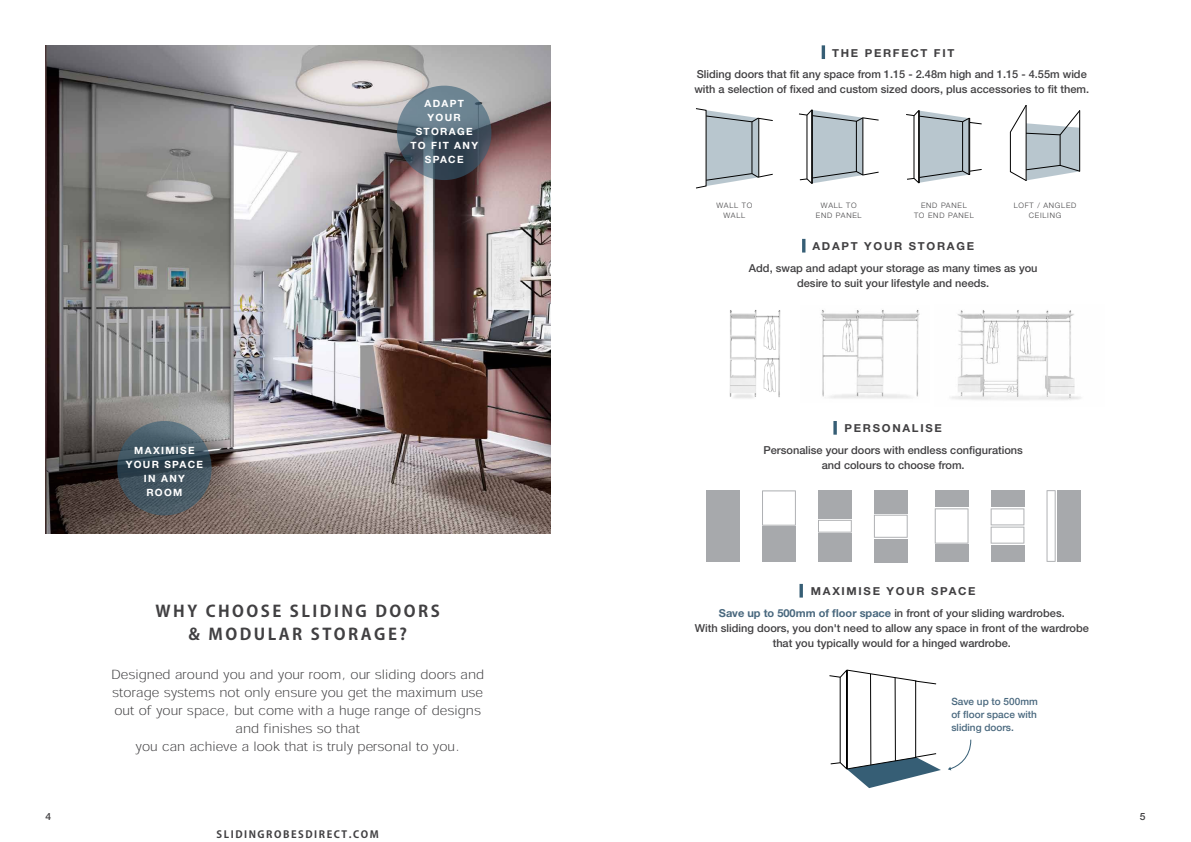
<style>
.page{position:relative;width:1191px;height:842px;background:#fff}
.page>*{position:absolute;margin:0;border:0;box-sizing:border-box;transform-origin:0 0}
.t1{font:700 16px/23px "Adobe Gothic Std";letter-spacing:.15em;color:#414042;text-align:center}
.t2{font:300 13px/18px "Adobe Gothic Std";color:#414042;text-align:center}
.t3{font:500 11px/15px "Helvetica Neue LT Std";color:#414042;text-align:center}
.t4{font:700 11px "Helvetica Neue LT Std";letter-spacing:.15em;color:#414042}
.t5{font:700 10px/14px "Helvetica Neue LT Std";letter-spacing:.13em;color:#fff;text-align:center}
.t6{font:500 10px/13px "Helvetica Neue";color:#49687e;text-align:justify}
.t7{font:700 10px "Adobe Gothic Std";letter-spacing:.15em;color:#414042}
.t8{font:500 10px "Helvetica Neue LT Std";color:#414042}
.t9{font:300 7.5px/10px "Helvetica Neue LT Std";letter-spacing:.1em;color:#414042;text-align:center}
.s1{font-weight:700}
.s2{font-weight:700;color:#49687e}
</style>
<div class="page">
<img style="left:45px;top:45px;width:505px;height:489px">
<div style="left:706px;top:490px;width:34px;height:72px;background:#a7a9ac"></div>
<div style="left:874px;top:490px;width:33px;height:23px;background:#a7a9ac"></div>
<svg style="left:874px;top:515px;width:33px;height:23px"></svg>
<div style="left:874px;top:539px;width:33px;height:23px;background:#a7a9ac"></div>
<div style="left:818px;top:490px;width:33px;height:28px;background:#a7a9ac"></div>
<svg style="left:818px;top:520px;width:33px;height:13px"></svg>
<div style="left:818px;top:534px;width:33px;height:28px;background:#a7a9ac"></div>
<div style="left:990px;top:490px;width:34px;height:17px;background:#a7a9ac"></div>
<svg style="left:990px;top:508px;width:34px;height:36px"></svg>
<div style="left:990px;top:545px;width:34px;height:17px;background:#a7a9ac"></div>
<svg style="left:1046px;top:490px;width:9px;height:72px"></svg>
<div style="left:1057px;top:490px;width:23px;height:72px;background:#a7a9ac"></div>
<svg style="left:935px;top:490px;width:34px;height:72px"></svg>
<div style="left:934px;top:490px;width:34px;height:17px;background:#a7a9ac"></div>
<svg style="left:934px;top:508px;width:34px;height:36px"></svg>
<div style="left:934px;top:545px;width:34px;height:17px;background:#a7a9ac"></div>
<svg style="left:762px;top:526px;width:34px;height:1px"></svg>
<div style="left:762px;top:527px;width:34px;height:35px;background:#a7a9ac"></div>
<svg style="left:762px;top:490px;width:34px;height:36px"></svg>
<svg style="left:821px;top:45px;width:4px;height:14px"></svg>
<hr style="left:802px;top:239px;width:3px;height:14px;background:#365e75">
<svg style="left:833px;top:421px;width:4px;height:14px"></svg>
<svg style="left:799px;top:584px;width:4px;height:14px"></svg>
<svg style="left:696px;top:108px;width:77px;height:81px"></svg>
<hr style="left:758px;top:118px;width:1px;height:59px;background:#000">
<svg style="left:799px;top:109px;width:80px;height:75px"></svg>
<hr style="left:862px;top:118px;width:1px;height:57px;background:#000">
<hr style="left:811px;top:110px;width:1px;height:73px;background:#000">
<svg style="left:906px;top:110px;width:76px;height:73px"></svg>
<hr style="left:968px;top:118px;width:1px;height:56px;background:#000">
<hr style="left:918px;top:111px;width:1px;height:72px;background:#000">
<svg style="left:1010px;top:105px;width:70px;height:76px"></svg>
<hr style="left:1079px;top:111px;width:1px;height:60px;background:#000">
<hr style="left:1026px;top:105px;width:1px;height:75px;background:#000">
<svg style="left:397px;top:86px;width:94px;height:94px;background:#526674"></svg>
<svg style="left:117px;top:421px;width:95px;height:94px;background:#415561"></svg>
<svg style="left:829px;top:670px;width:112px;height:118px"></svg>
<svg style="left:948px;top:739px;width:23px;height:31px"></svg>
<img style="left:951px;top:310px;width:130px;height:90px">
<img style="left:821px;top:310px;width:99px;height:89px">
<img style="left:729px;top:310px;width:52px;height:89px">
<p class="t4" style="left:832px;top:46px;width:124px">THE PERFECT FIT</p>
<p class="t5" style="left:126px;top:443px;width:79px">MAXIMISE<br>YOUR SPACE<br>IN ANY<br>ROOM</p>
<p class="t5" style="left:410px;top:96px;width:69px">ADAPT<br>YOUR<br>STORAGE<br>TO FIT ANY<br>SPACE</p>
<h1 class="t1" style="left:156px;top:600px;width:286px">WHY CHOOSE SLIDING DOORS &amp; MODULAR STORAGE?</h1>
<p class="t2" style="left:111px;top:664px;width:375px">Designed around you and your room, our sliding doors and storage systems not only ensure you get the maximum use out of your space, but come with a huge range of designs and finishes so that<br>you can achieve a look that is truly personal to you.</p>
<p class="t3" style="left:694px;top:67px;width:396px;text-align:left">Sliding doors that fit any space from 1.15 - 2.48m high and 1.15 - 4.55m wide with a selection of fixed and custom sized doors, plus accessories to fit them.</p>
<p class="t9" style="left:716px;top:200px;width:37px">WALL TO<br>WALL</p>
<p class="t9" style="left:816px;top:200px;width:47px">WALL TO<br>END PANEL</p>
<p class="t9" style="left:914px;top:200px;width:61px">END PANEL<br>TO END PANEL</p>
<p class="t9" style="left:1013px;top:200px;width:64px">LOFT / ANGLED<br>CEILING</p>
<p class="t4" style="left:812px;top:240px;width:163px">ADAPT YOUR STORAGE</p>
<p class="t3" style="left:749px;top:260px;width:290px">Add, swap and adapt your storage as many times as you desire to suit your lifestyle and needs.</p>
<p class="t4" style="left:844px;top:422px;width:99px">PERSONALISE</p>
<p class="t3" style="left:763px;top:442px;width:261px">Personalise your doors with endless configurations and colours to choose from.</p>
<p class="t3" style="left:719px;top:580px;width:347px;line-height:21.6px"><span class="s1">MAXIMISE YOUR SPACE<br></span><span class="s2">Save up to 500mm of floor space</span> in front of your sliding wardrobes.</p>
<p class="t3" style="left:695px;top:620px;width:395px">With sliding doors, you don't need to allow any space in front of the wardrobe that you typically would for a hinged wardrobe.</p>
<p class="t6" style="left:951px;top:694px;width:88px">Save up to 500mm of floor space with sliding doors.</p>
<p class="t8" style="left:45px;top:811px;width:7px">4</p>
<p class="t8" style="left:1139px;top:811px;width:7px">5</p>
<p class="t7" style="left:217px;top:828px;width:164px">SLIDINGROBESDIRECT.COM</p>
</div>
